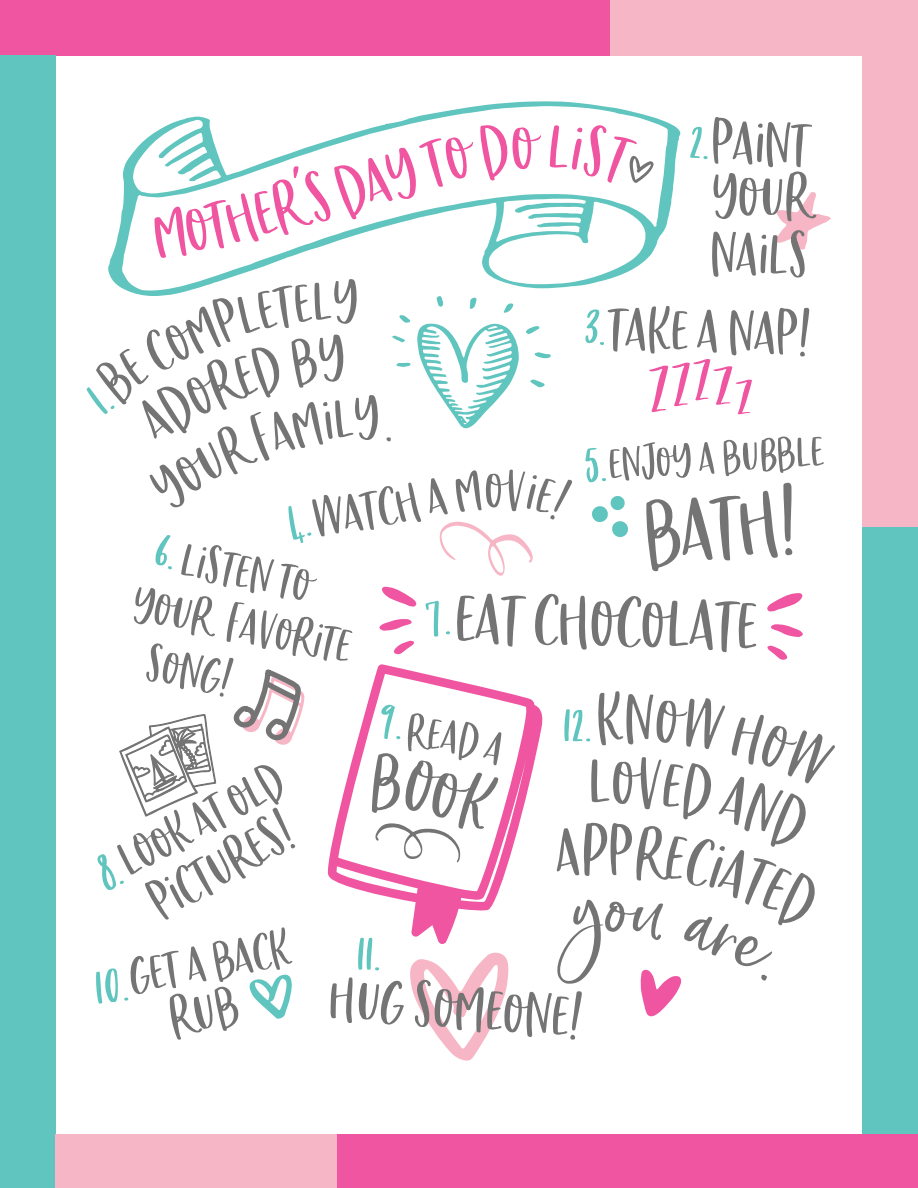
<style>
.page{position:relative;width:918px;height:1188px;background:#fff}
.page>*{position:absolute;margin:0;border:0;box-sizing:border-box;transform-origin:0 0}
.t1{font:185.1px "Chinup Buttercup Elements";color:#60c5be}
.t2{font:117px "Chinup Buttercup Cutecaps";color:#747474}
.t3{font:93.3px "Chinup Buttercup Cutecaps";color:#747474}
.t4{font:90.6px "Chinup Buttercup Elements";color:#f7b6c5}
.t5{font:86.7px "Chinup Buttercup Cutecaps";color:#ef55a0}
.t6{font:78.9px "Chinup Buttercup Cutecaps";color:#747474}
.t7{font:71.85px "Chinup Buttercup Cutecaps";color:#747474}
.t8{font:67.2px "Chinup Buttercup Cutecaps";color:#747474}
.t9{font:64.8px "Chinup Buttercup Cutecaps";color:#747474}
.t10{font:64.8px "Chinup Buttercup Cutecaps";color:#60c5be}
.t11{font:59.1px "Chinup Buttercup Cutecaps";color:#747474}
</style>
<div class="page">
<svg style="left:410px;top:953px;width:98px;height:108px"></svg>
<svg style="left:249px;top:975px;width:43px;height:44px"></svg>
<svg style="left:379px;top:587px;width:38px;height:68px"></svg>
<svg style="left:108px;top:101px;width:573px;height:186px"></svg>
<svg style="left:328px;top:664px;width:215px;height:280px"></svg>
<svg style="left:767px;top:593px;width:36px;height:67px"></svg>
<svg style="left:775px;top:192px;width:56px;height:58px"></svg>
<svg style="left:233px;top:669px;width:72px;height:76px"></svg>
<svg style="left:649px;top:359px;width:103px;height:55px"></svg>
<svg style="left:119px;top:714px;width:98px;height:103px"></svg>
<svg style="left:592px;top:496px;width:36px;height:41px"></svg>
<div style="left:0;top:0;width:611px;height:56px;background:#ef55a0"></div>
<div style="left:0;top:56px;width:56px;height:1132px;background:#60c5be"></div>
<div style="left:611px;top:0;width:307px;height:56px;background:#f7b6c5"></div>
<div style="left:337px;top:1134px;width:581px;height:54px;background:#ef55a0"></div>
<div style="left:56px;top:1134px;width:281px;height:54px;background:#f7b6c5"></div>
<div style="left:862px;top:52px;width:56px;height:475px;background:#f7b6c5"></div>
<div style="left:862px;top:527px;width:56px;height:607px;background:#60c5be"></div>
<svg style="left:152px;top:166px;width:181px;height:93px"></svg>
<svg style="left:442px;top:122px;width:101px;height:59px"></svg>
<svg style="left:549px;top:122px;width:105px;height:65px"></svg>
<svg style="left:108px;top:279px;width:464px;height:258px"></svg>
<svg style="left:372px;top:704px;width:129px;height:172px"></svg>
<svg style="left:640px;top:969px;width:42px;height:48px"></svg>
<p class="t5" style="left:325px;top:147px;width:112px;rotate:-17deg">dayt</p>
<p class="t1" style="left:379px;top:275px;width:189px">d</p>
<p class="t6" style="left:714px;top:99px;width:99px;rotate:2deg">paint</p>
<p class="t6" style="left:714px;top:152px;width:100px;rotate:2deg">your</p>
<p class="t6" style="left:712px;top:210px;width:100px;rotate:2deg">nails</p>
<p class="t6" style="left:610px;top:285px;width:215px;rotate:2deg">take a nap!</p>
<p class="t9" style="left:188px;top:525px;width:133px;rotate:11deg">listen to</p>
<p class="t9" style="left:140px;top:569px;width:224px;rotate:11deg">your favorite</p>
<p class="t9" style="left:153px;top:628px;width:89px;rotate:11deg">song!</p>
<p class="t4" style="left:435px;top:505px;width:104px">t</p>
<p class="t11" style="left:606px;top:433px;width:217px;rotate:-4deg">enjoy a bubb le</p>
<p class="t2" style="left:638px;top:471px;width:158px;rotate:-5deg">bath!</p>
<p class="t3" style="left:456px;top:569px;width:304px;rotate:1deg">eat chocolate</p>
<p class="t8" style="left:104px;top:831px;width:182px;rotate:-29deg">loo k at old</p>
<p class="t7" style="left:135px;top:871px;width:160px;rotate:-30deg">pictures!</p>
<p class="t8" style="left:123px;top:940px;width:164px;rotate:-10deg">get a back</p>
<p class="t10" style="left:358px;top:916px;width:23px">11.</p>
<p class="t6" style="left:332px;top:956px;width:256px;rotate:4deg">hug someone!</p>
</div>
